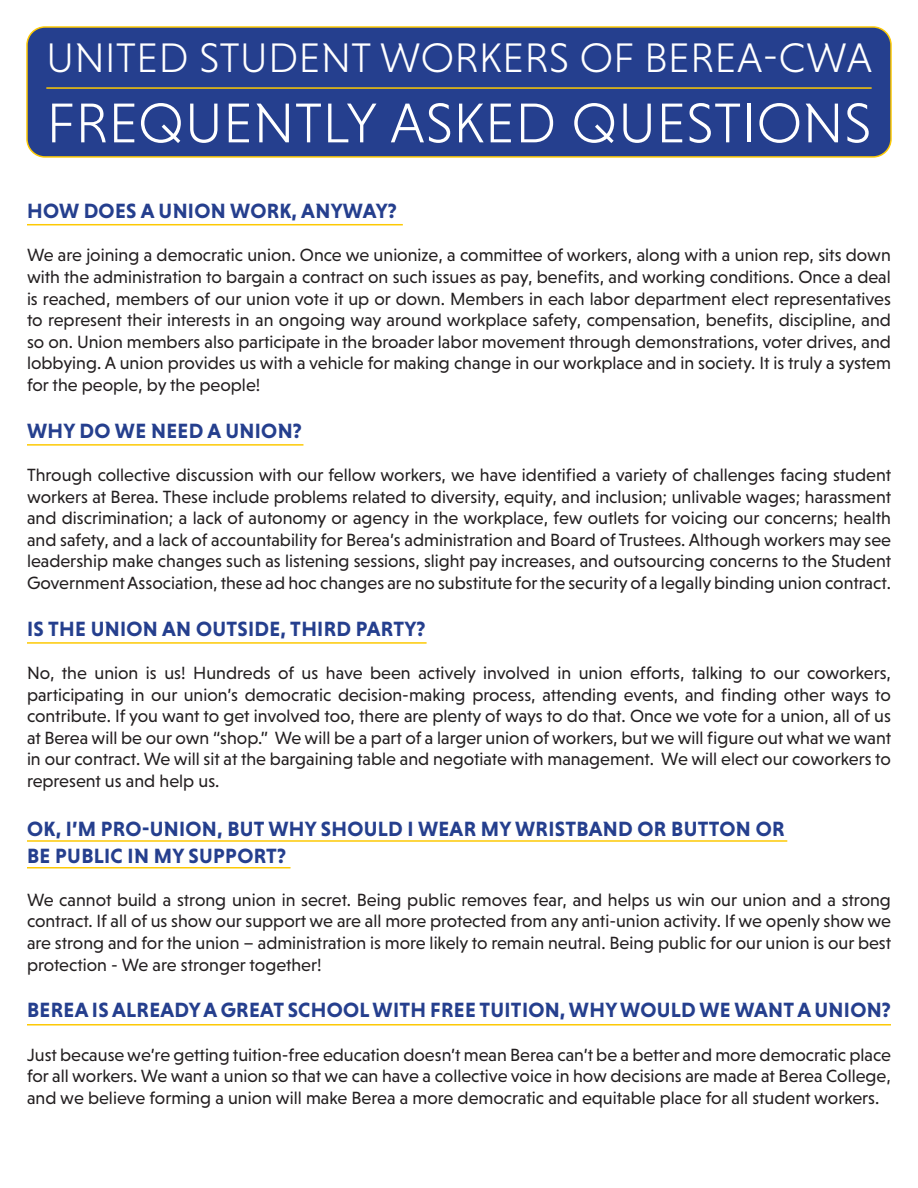
<style>
.page{position:relative;width:918px;height:1188px;background:#fff}
.page>*{position:absolute;margin:0;border:0;box-sizing:border-box;transform-origin:0 0}
.t1{font:300 57px "Niveau Grotesk";letter-spacing:.015em;color:#fff}
.t2{font:300 42px "Niveau Grotesk";letter-spacing:.015em;color:#fff}
.t3{font:700 21px "Niveau Grotesk";letter-spacing:.015em;color:#253f8e}
.t4{font:18px/21.6px "Niveau Grotesk";color:#231f20;text-align:justify}
</style>
<div class="page">
<div style="left:27px;top:27px;width:864px;height:130px;background:#253f8e;border-radius:18px"></div>
<div style="left:26px;top:26px;width:866px;height:132px;border:2px solid #fdc904;border-radius:18px"></div>
<hr style="left:46px;top:87px;width:826px;height:2px;background:#fdc904">
<hr style="left:27px;top:224px;width:376px;height:1px;background:#fdc904">
<hr style="left:27px;top:444px;width:276px;height:2px;background:#fdc904">
<hr style="left:27px;top:642px;width:400px;height:2px;background:#fdc904">
<hr style="left:27px;top:840px;width:760px;height:2px;background:#fdc904">
<hr style="left:27px;top:867px;width:264px;height:1px;background:#fdc904">
<hr style="left:27px;top:1024px;width:864px;height:2px;background:#fdc904">
<p class="t2" style="left:47px;top:34px;width:827px">UNITED STUDENT WORKERS OF BEREA-CWA</p>
<p class="t1" style="left:47px;top:91px;width:826px">FREQUENTLY ASKED QUESTIONS</p>
<p class="t3" style="left:27px;top:199px;width:371px">HOW DOES A UNION WORK, ANYWAY?</p>
<p class="t4" style="left:27px;top:244px;width:866px">We are joining a democratic union. Once we unionize, a committee of workers, along with a union rep, sits down with the administration to bargain a contract on such issues as pay, benefits, and working conditions. Once a deal is reached, members of our union vote it up or down. Members in each labor department elect representatives to represent their interests in an ongoing way around workplace safety, compensation, benefits, discipline, and so on. Union members also participate in the broader labor movement through demonstrations, voter drives, and lobbying. A union provides us with a vehicle for making change in our workplace and in society. It is truly a system for the people, by the people!</p>
<p class="t3" style="left:27px;top:419px;width:276px">WHY DO WE NEED A UNION?</p>
<p class="t4" style="left:27px;top:464px;width:866px">Through collective discussion with our fellow workers, we have identified a variety of challenges facing student workers at Berea. These include problems related to diversity, equity, and inclusion; unlivable wages; harassment and discrimination; a lack of autonomy or agency in the workplace, few outlets for voicing our concerns; health and safety, and a lack of accountability for Berea’s administration and Board of Trustees. Although workers may see leadership make changes such as listening sessions, slight pay increases, and outsourcing concerns to the Student Government Association, these ad hoc changes are no substitute for the security of a legally binding union contract.</p>
<p class="t3" style="left:27px;top:617px;width:400px">IS THE UNION AN OUTSIDE, THIRD PARTY?</p>
<p class="t4" style="left:27px;top:662px;width:866px">No, the union is us! Hundreds of us have been actively involved in union efforts, talking to our coworkers, participating in our union’s democratic decision-making process, attending events, and finding other ways to contribute. If you want to get involved too, there are plenty of ways to do that. Once we vote for a union, all of us at Berea will be our own “shop.” We will be a part of a larger union of workers, but we will figure out what we want in our contract. We will sit at the bargaining table and negotiate with management. We will elect our coworkers to represent us and help us.</p>
<p class="t3" style="left:27px;top:816px;width:759px">OK, I’M PRO-UNION, BUT WHY SHOULD I WEAR MY WRISTBAND OR BUTTON OR</p>
<p class="t3" style="left:27px;top:843px;width:261px">BE PUBLIC IN MY SUPPORT?</p>
<p class="t4" style="left:27px;top:889px;width:866px">We cannot build a strong union in secret. Being public removes fear, and helps us win our union and a strong contract. If all of us show our support we are all more protected from any anti-union activity. If we openly show we are strong and for the union – administration is more likely to remain neutral. Being public for our union is our best protection - We are stronger together!</p>
<p class="t3" style="left:27px;top:998px;width:865px">BEREA IS ALREADY A GREAT SCHOOL WITH FREE TUITION, WHY WOULD WE WANT A UNION?</p>
<p class="t4" style="left:27px;top:1044px;width:866px">Just because we’re getting tuition-free education doesn’t mean Berea can’t be a better and more democratic place for all workers. We want a union so that we can have a collective voice in how decisions are made at Berea College, and we believe forming a union will make Berea a more democratic and equitable place for all student workers.</p>
</div>
